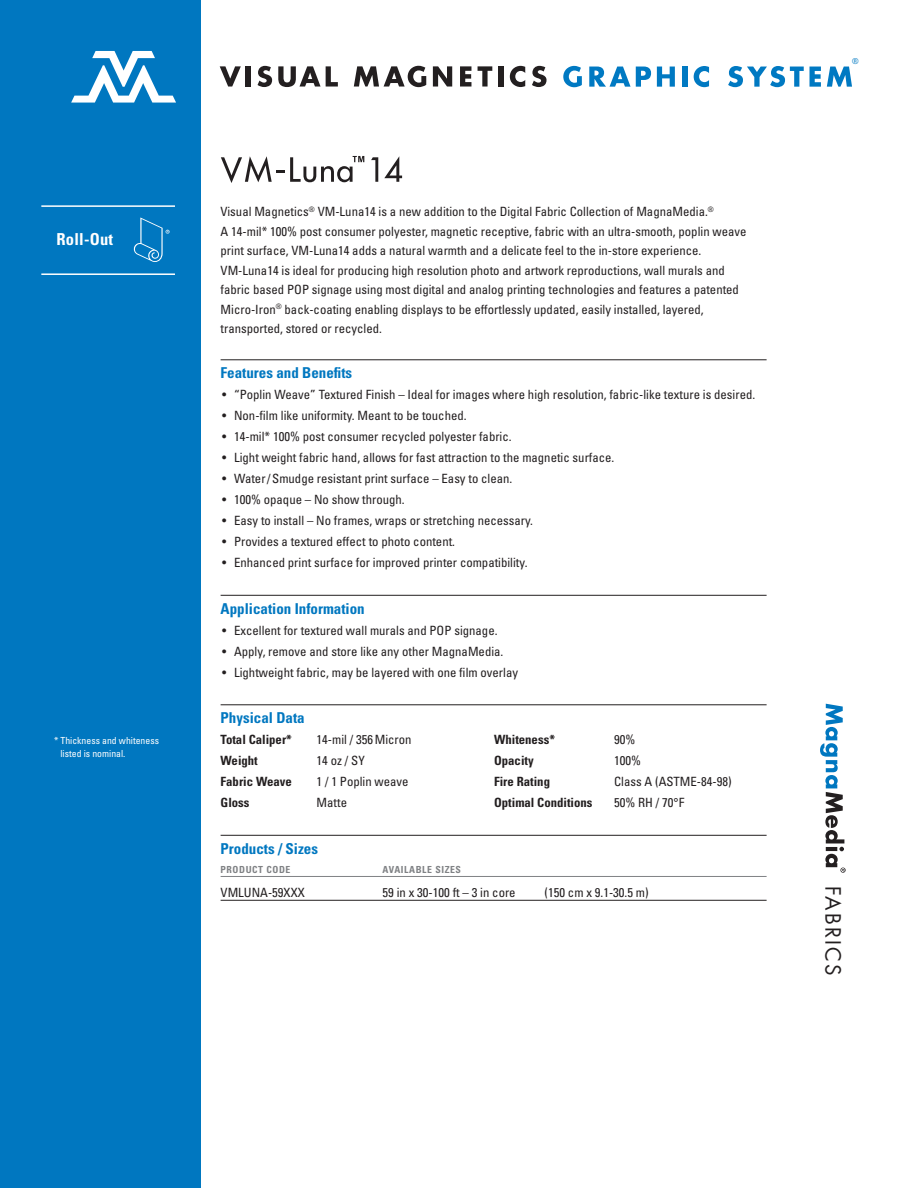
<style>
.page{position:relative;width:918px;height:1188px;background:#fff}
.page>*{position:absolute;margin:0;border:0;box-sizing:border-box;transform-origin:0 0}
.t1{font:20.55px "Futura";letter-spacing:.1em;color:#231f20}
.t2{font:700 condensed 16.5px "Univers";letter-spacing:.015em;color:#fff}
.t3{font:700 condensed 15px "Univers";color:#0077c0}
.t4{font:condensed 12.75px/19.5px "Univers";color:#231f20}
.t5{font:700 condensed 12.75px "Univers";color:#231f20}
.t6{font:condensed 9.75px/13.5px "Univers";color:#fff}
.t7{font:700 condensed 9.75px "Univers";letter-spacing:.06em;color:#808285}
.t8{font:condensed 8.1px "Univers";color:#0079c2}
</style>
<div class="page">
<div style="left:0;top:0;width:200px;height:1188px;background:#0077c0"></div>
<svg style="left:71px;top:51px;width:105px;height:52px"></svg>
<svg style="left:563px;top:66px;width:19px;height:21px"></svg>
<svg style="left:589px;top:67px;width:62px;height:20px"></svg>
<svg style="left:657px;top:67px;width:18px;height:20px"></svg>
<div style="left:682px;top:67px;width:5px;height:20px;background:#0079c2"></div>
<svg style="left:694px;top:66px;width:15px;height:21px"></svg>
<svg style="left:728px;top:66px;width:76px;height:21px"></svg>
<svg style="left:810px;top:67px;width:11px;height:20px"></svg>
<svg style="left:827px;top:67px;width:25px;height:20px"></svg>
<svg style="left:220px;top:66px;width:21px;height:21px"></svg>
<div style="left:246px;top:66px;width:5px;height:21px;background:#231f20"></div>
<svg style="left:278px;top:66px;width:60px;height:21px"></svg>
<svg style="left:258px;top:66px;width:14px;height:21px"></svg>
<svg style="left:433px;top:66px;width:19px;height:21px"></svg>
<svg style="left:460px;top:66px;width:11px;height:21px"></svg>
<svg style="left:478px;top:66px;width:14px;height:21px"></svg>
<div style="left:498px;top:66px;width:6px;height:21px;background:#231f20"></div>
<svg style="left:510px;top:66px;width:15px;height:21px"></svg>
<svg style="left:532px;top:66px;width:15px;height:21px"></svg>
<svg style="left:354px;top:66px;width:72px;height:21px"></svg>
<hr style="left:221px;top:359px;width:546px;height:1px;background:#231f20">
<hr style="left:221px;top:595px;width:546px;height:1px;background:#231f20">
<hr style="left:221px;top:704px;width:546px;height:1px;background:#231f20">
<hr style="left:221px;top:835px;width:546px;height:1px;background:#231f20">
<hr style="left:221px;top:876px;width:546px;height:1px;background:#808285">
<hr style="left:221px;top:900px;width:546px;height:1px;background:#231f20">
<svg style="left:221px;top:156px;width:63px;height:27px"></svg>
<svg style="left:290px;top:156px;width:74px;height:26px"></svg>
<svg style="left:371px;top:157px;width:7px;height:25px"></svg>
<svg style="left:384px;top:156px;width:18px;height:26px"></svg>
<svg style="left:820px;top:704px;width:26px;height:169px"></svg>
<svg style="left:133px;top:217px;width:37px;height:45px"></svg>
<hr style="left:41px;top:205px;width:134px;height:2px;background:#fff">
<hr style="left:41px;top:273px;width:134px;height:2px;background:#fff">
<p class="t2" style="left:56px;top:229px;width:58px">Roll-Out</p>
<p class="t6" style="left:60px;top:733px;width:100px;text-indent:-6px">* Thickness and whiteness listed is nominal.</p>
<p class="t4" style="left:221px;top:201px;width:527px">Visual Magnetics<sup>®</sup> VM-Luna14 is a new addition to the Digital Fabric Collection of MagnaMedia.<sup>®<br></sup>A 14-mil* 100% post consumer polyester, magnetic receptive, fabric with an ultra-smooth, poplin weave print surface, VM-Luna14 adds a natural warmth and a delicate feel to the in-store experience.<br>VM-Luna14 is ideal for producing high resolution photo and artwork reproductions, wall murals and fabric based POP signage using most digital and analog printing technologies and features a patented Micro-Iron<sup>®</sup> back-coating enabling displays to be effortlessly updated, easily installed, layered, transported, stored or recycled.</p>
<p class="t3" style="left:221px;top:364px;width:133px">Features and Benefits</p>
<p class="t4" style="left:222px;top:384px;width:535px">• “Poplin Weave” Textured Finish – Ideal for images where high resolution, fabric-like texture is desired.</p>
<p class="t4" style="left:222px;top:405px;width:246px">• Non-film like uniformity. Meant to be touched.</p>
<p class="t4" style="left:222px;top:426px;width:291px">• 14-mil* 100% post consumer recycled polyester fabric.</p>
<p class="t4" style="left:222px;top:447px;width:394px">• Light weight fabric hand, allows for fast attraction to the magnetic surface.</p>
<p class="t4" style="left:222px;top:468px;width:292px">• Water/Smudge resistant print surface – Easy to clean.</p>
<p class="t4" style="left:222px;top:489px;width:184px">• 100% opaque – No show through.</p>
<p class="t4" style="left:222px;top:510px;width:313px">• Easy to install – No frames, wraps or stretching necessary.</p>
<p class="t4" style="left:222px;top:531px;width:234px">• Provides a textured effect to photo content.</p>
<p class="t4" style="left:222px;top:552px;width:307px">• Enhanced print surface for improved printer compatibility.</p>
<p class="t3" style="left:221px;top:599px;width:146px">Application Information</p>
<p class="t4" style="left:222px;top:620px;width:277px">• Excellent for textured wall murals and POP signage.</p>
<p class="t4" style="left:222px;top:641px;width:283px">• Apply, remove and store like any other MagnaMedia.</p>
<p class="t4" style="left:222px;top:662px;width:297px">• Lightweight fabric, may be layered with one film overlay</p>
<p class="t3" style="left:221px;top:709px;width:86px">Physical Data</p>
<p class="t5" style="left:221px;top:732px;width:73px">Total Caliper*</p>
<p class="t4" style="left:317px;top:729px;width:97px">14-mil / 356Micron</p>
<p class="t5" style="left:221px;top:753px;width:39px">Weight</p>
<p class="t4" style="left:317px;top:750px;width:50px">14 oz / SY</p>
<p class="t5" style="left:221px;top:774px;width:73px">Fabric Weave</p>
<p class="t4" style="left:317px;top:771px;width:94px">1 / 1 Poplin weave</p>
<p class="t5" style="left:221px;top:795px;width:31px">Gloss</p>
<p class="t4" style="left:317px;top:792px;width:32px">Matte</p>
<p class="t3" style="left:221px;top:839px;width:99px">Products / Sizes</p>
<p class="t7" style="left:221px;top:864px;width:71px">PRODUCT CODE</p>
<p class="t7" style="left:383px;top:864px;width:80px">AVAILABLE SIZES</p>
<p class="t4" style="left:221px;top:882px;width:86px">VMLUNA-59XXX</p>
<p class="t4" style="left:383px;top:882px;width:135px">59 in x 30-100 ft – 3 in core</p>
<p class="t4" style="left:545px;top:882px;width:106px">(150 cm x 9.1-30.5 m)</p>
<p class="t5" style="left:494px;top:732px;width:62px">Whiteness*</p>
<p class="t4" style="left:614px;top:729px;width:23px">90%</p>
<p class="t5" style="left:494px;top:753px;width:41px">Opacity</p>
<p class="t4" style="left:614px;top:750px;width:28px">100%</p>
<p class="t5" style="left:494px;top:774px;width:57px">Fire Rating</p>
<p class="t4" style="left:614px;top:771px;width:119px">Class A (ASTME-84-98)</p>
<p class="t5" style="left:494px;top:795px;width:100px">Optimal Conditions</p>
<p class="t4" style="left:614px;top:792px;width:72px">50% RH / 70°F</p>
<p class="t8" style="left:852px;top:56px;width:8px">®</p>
<h1 class="t1" style="left:847px;top:886px;width:90px;rotate:90deg">FABRICS</h1>
</div>
